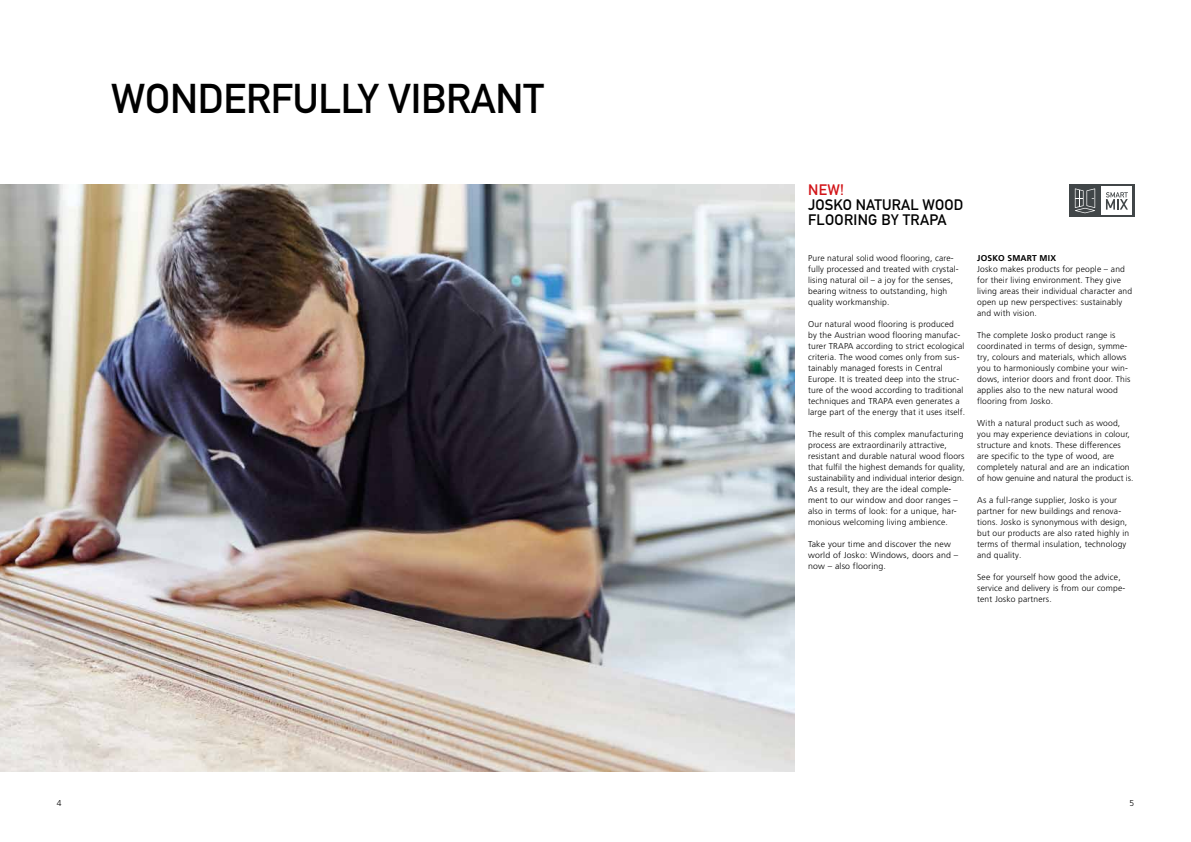
<style>
.page{position:relative;width:1191px;height:842px;background:#fff}
.page>*{position:absolute;margin:0;border:0;box-sizing:border-box;transform-origin:0 0}
.t1{font:41px "DIN Mittelschrift Std";letter-spacing:-.005em;color:#000}
.t2{font:15px/15px "DIN Mittelschrift Std";letter-spacing:.01em;color:#000}
.t3{font:15px "DIN Mittelschrift Std";color:#d21418}
.t4{font:300 8.5px/11px "Frutiger LT Pro";letter-spacing:.02em;color:#000}
.t5{font:700 8.5px "Frutiger LT Pro";letter-spacing:.02em;color:#000}
</style>
<div class="page">
<img style="left:0;top:184px;width:794px;height:587px">
<div style="left:1068px;top:184px;width:66px;height:33px;background:#414648"></div>
<div style="left:1101px;top:186px;width:31px;height:29px;background:#fff"></div>
<svg style="left:1106px;top:192px;width:22px;height:18px"></svg>
<svg style="left:1074px;top:188px;width:21px;height:25px"></svg>
<h1 class="t1" style="left:111px;top:75px;width:434px">WONDERFULLY VIBRANT</h1>
<h2 class="t3" style="left:808px;top:181px;width:37px">NEW!</h2>
<h2 class="t2" style="left:808px;top:197px;width:157px">JOSKO NATURAL WOOD<br>FLOORING BY TRAPA</h2>
<p class="t4" style="left:808px;top:253px;width:152px">Pure natural solid wood flooring, care&shy;fully processed and treated with crystal&shy;lising natural oil – a joy for the senses, bearing witness to outstanding, high quality workmanship.</p>
<p class="t4" style="left:808px;top:319px;width:158px">Our natural wood flooring is produced<br>by the Austrian wood flooring manufac&shy;turer TRAPA according to strict ecological criteria. The wood comes only from sus&shy;tainably managed forests in Central Europe. It is treated deep into the struc&shy;ture of the wood according to traditional techniques and TRAPA even generates a large part of the energy that it uses itself.</p>
<p class="t4" style="left:808px;top:429px;width:158px">The result of this complex manufacturing process are extraordinarily attractive, resistant and durable natural wood floors that fulfil the highest demands for quality, sustainability and individual interior design.<br>As a result, they are the ideal comple&shy;ment to our window and door ranges – also in terms of look: for a unique, har&shy;monious welcoming living ambience.</p>
<p class="t4" style="left:808px;top:539px;width:151px">Take your time and discover the new world of Josko: Windows, doors and – now – also flooring.</p>
<p class="t5" style="left:977px;top:253px;width:80px">JOSKO SMART MIX</p>
<p class="t4" style="left:977px;top:264px;width:156px">Josko makes products for people – and for their living environment. They give living areas their individual character and open up new perspectives: sustainably and with vision.</p>
<p class="t4" style="left:977px;top:330px;width:155px">The complete Josko product range is coordinated in terms of design, symme&shy;try, colours and materials, which allows you to harmoniously combine your win&shy;dows, interior doors and front door. This applies also to the new natural wood flooring from Josko.</p>
<p class="t4" style="left:977px;top:418px;width:158px">With a natural product such as wood, you may experience deviations in colour, structure and knots. These differences are specific to the type of wood, are completely natural and are an indication of how genuine and natural the product is.</p>
<p class="t4" style="left:977px;top:495px;width:153px">As a full-range supplier, Josko is your partner for new buildings and renova&shy;tions. Josko is synonymous with design, but our products are also rated highly in terms of thermal insulation, technology and quality.</p>
<p class="t4" style="left:977px;top:572px;width:149px">See for yourself how good the advice, service and delivery is from our compe&shy;tent Josko partners.</p>
<p class="t4" style="left:57px;top:797px;width:6px">4</p>
<p class="t4" style="left:1129px;top:797px;width:6px">5</p>
</div>
